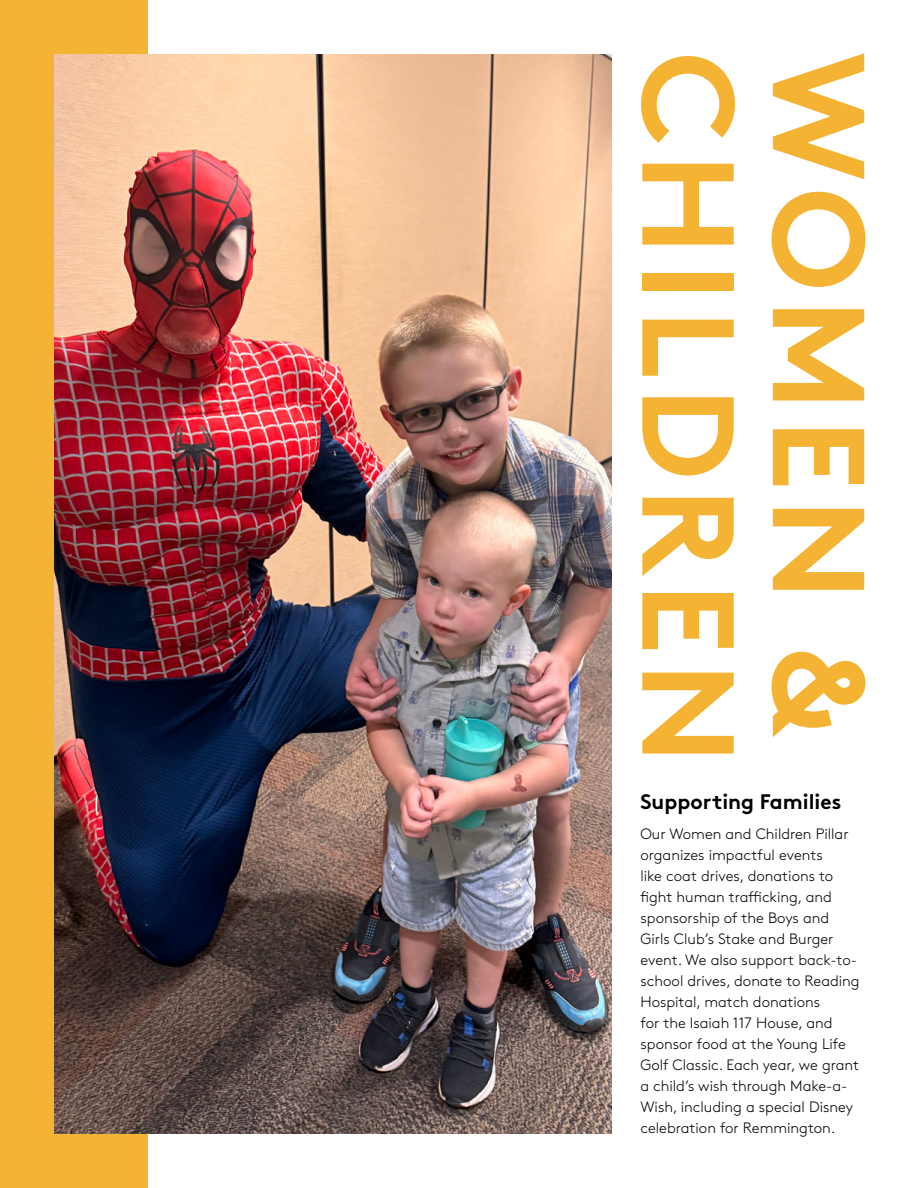
<style>
.page{position:relative;width:918px;height:1188px;background:#fff}
.page>*{position:absolute;margin:0;border:0;box-sizing:border-box;transform-origin:0 0}
.t1{font:700 130.5px "Brown";letter-spacing:.06em;color:#f4b333}
.t2{font:700 21px "Brown";color:#000}
.t3{font:300 15px/21px "Brown";color:#000}
</style>
<div class="page">
<div style="left:0;top:0;width:148px;height:1188px;background:#f4b333"></div>
<img style="left:54px;top:54px;width:558px;height:1080px">
<h1 class="t1" style="left:794px;top:52px;width:713px;rotate:90deg">CHILDREN</h1>
<h1 class="t1" style="left:924px;top:52px;width:687px;rotate:90deg">WOMEN &amp;</h1>
<h2 class="t2" style="left:640px;top:784px;width:202px">Supporting Families</h2>
<p class="t3" style="left:640px;top:822px;width:221px">Our Women and Children Pillar organizes impactful events<br>like coat drives, donations to fight human trafficking, and sponsorship of the Boys and<br>Girls Club’s Stake and Burger event. We also support back-to&shy;school drives, donate to Reading<br>Hospital, match donations<br>for the Isaiah 117 House, and sponsor food at the Young Life<br>Golf Classic. Each year, we grant a child’s wish through Make-a-<br>Wish, including a special Disney celebration for Remmington.</p>
</div>
